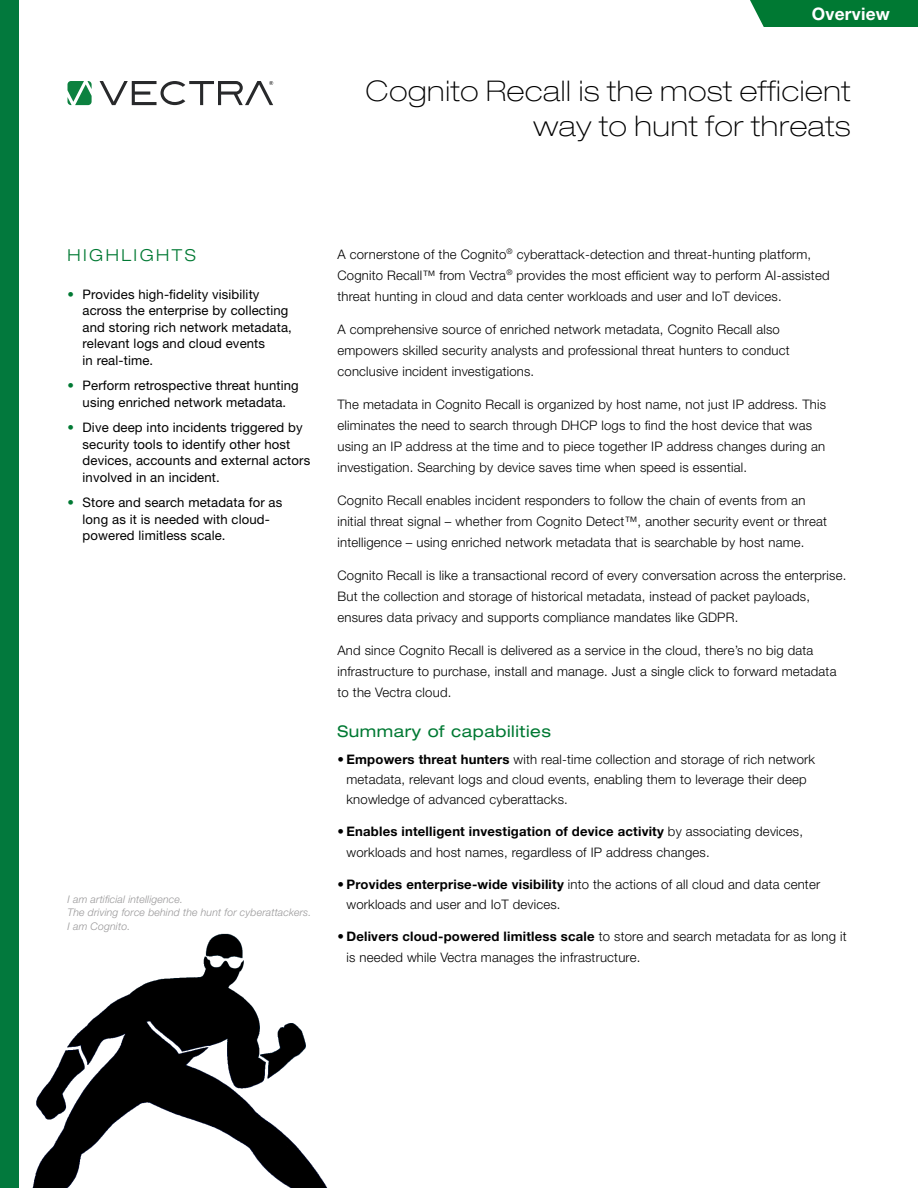
<style>
.page{position:relative;width:918px;height:1188px;background:#fff}
.page>*{position:absolute;margin:0;border:0;box-sizing:border-box;transform-origin:0 0}
.t1{font:100 expanded 28.5px/34.5px "Helvetica Neue LT Std";letter-spacing:.025em;color:#000;text-align:right}
.t2{font:700 17.25px "Helvetica Neue LT Std";letter-spacing:.015em;color:#fff}
.t3{font:300 expanded 16.5px "Helvetica Neue LT Std";letter-spacing:.15em;color:#007933}
.t4{font:expanded 16.2px "Helvetica Neue LT Std";letter-spacing:.035em;color:#007933}
.t5{font:300 13.2px/21px "Helvetica Neue LT Std";letter-spacing:.015em;color:#000}
.t6{font:13.2px/16.5px "Helvetica Neue LT Std";letter-spacing:.01em;color:#000}
.t7{font:italic 300 10.5px/13.5px "Helvetica Neue LT Std";letter-spacing:.015em;color:#999899}
.s1{color:#007933}
.s2{font-weight:700}
</style>
<div class="page">
<svg style="left:100px;top:81px;width:173px;height:24px"></svg>
<svg style="left:68px;top:81px;width:24px;height:24px"></svg>
<div style="left:750px;top:0;width:168px;height:27px;background:#007933"></div>
<div style="left:0;top:0;width:19px;height:1188px;background:#02793d"></div>
<img style="left:32px;top:933px;width:296px;height:255px">
<h2 class="t2" style="left:812px;top:4px;width:80px">Overview</h2>
<h1 class="t1" style="left:366px;top:74px;width:486px">Cognito Recall is the most efficient way to hunt for threats</h1>
<p class="t3" style="left:68px;top:246px;width:130px">HIGHLIGHTS</p>
<p class="t6" style="left:83px;top:286px;width:211px;text-indent:-15px"><span class="s1">•</span> Provides high-fidelity visibility across the enterprise by collecting and storing rich network metadata, relevant logs and cloud events<br>in real-time.</p>
<p class="t6" style="left:68px;top:377px;width:233px;text-align:center"><span class="s1">•</span> Perform retrospective threat hunting using enriched network metadata.</p>
<p class="t6" style="left:83px;top:419px;width:229px;text-indent:-15px"><span class="s1">•</span> Dive deep into incidents triggered by security tools to identify other host devices, accounts and external actors involved in an incident.</p>
<p class="t6" style="left:83px;top:494px;width:201px;text-indent:-15px"><span class="s1">•</span> Store and search metadata for as long as it is needed with cloud&shy;powered limitless scale.</p>
<p class="t7" style="left:68px;top:892px;width:245px">I am artificial intelligence.<br>The driving force behind the hunt for cyberattackers.<br>I am Cognito.</p>
<p class="t5" style="left:337px;top:243px;width:494px">A cornerstone of the Cognito<sup>®</sup> cyberattack-detection and threat-hunting platform,<br>Cognito Recall™ from Vectra<sup>®</sup> provides the most efficient way to perform AI-assisted threat hunting in cloud and data center workloads and user and IoT devices.</p>
<p class="t5" style="left:337px;top:318px;width:454px">A comprehensive source of enriched network metadata, Cognito Recall also empowers skilled security analysts and professional threat hunters to conduct conclusive incident investigations.</p>
<p class="t5" style="left:337px;top:393px;width:490px">The metadata in Cognito Recall is organized by host name, not just IP address. This eliminates the need to search through DHCP logs to find the host device that was using an IP address at the time and to piece together IP address changes during an investigation. Searching by device saves time when speed is essential.</p>
<p class="t5" style="left:337px;top:489px;width:491px">Cognito Recall enables incident responders to follow the chain of events from an initial threat signal – whether from Cognito Detect™, another security event or threat intelligence – using enriched network metadata that is searchable by host name.</p>
<p class="t5" style="left:337px;top:564px;width:510px">Cognito Recall is like a transactional record of every conversation across the enterprise.<br>But the collection and storage of historical metadata, instead of packet payloads, ensures data privacy and supports compliance mandates like GDPR.</p>
<p class="t5" style="left:337px;top:639px;width:501px">And since Cognito Recall is delivered as a service in the cloud, there’s no big data infrastructure to purchase, install and manage. Just a single click to forward metadata to the Vectra cloud.</p>
<p class="t4" style="left:338px;top:722px;width:215px">Summary of capabilities</p>
<p class="t5" style="left:347px;top:749px;width:470px;line-height:20.2px;text-indent:-9px"><span class="s2">• Empowers threat hunters</span> with real-time collection and storage of rich network metadata, relevant logs and cloud events, enabling them to leverage their deep knowledge of advanced cyberattacks.</p>
<p class="t5" style="left:347px;top:821px;width:458px;line-height:20.2px;text-indent:-9px"><span class="s2">• Enables intelligent investigation of device activity</span> by associating devices, workloads and host names, regardless of IP address changes.</p>
<p class="t5" style="left:347px;top:874px;width:475px;line-height:20.2px;text-indent:-9px"><span class="s2">• Provides enterprise-wide visibility</span> into the actions of all cloud and data center workloads and user and IoT devices.</p>
<p class="t5" style="left:347px;top:926px;width:502px;line-height:20.2px;text-indent:-9px"><span class="s2">• Delivers cloud-powered limitless scale</span> to store and search metadata for as long it is needed while Vectra manages the infrastructure.</p>
</div>
